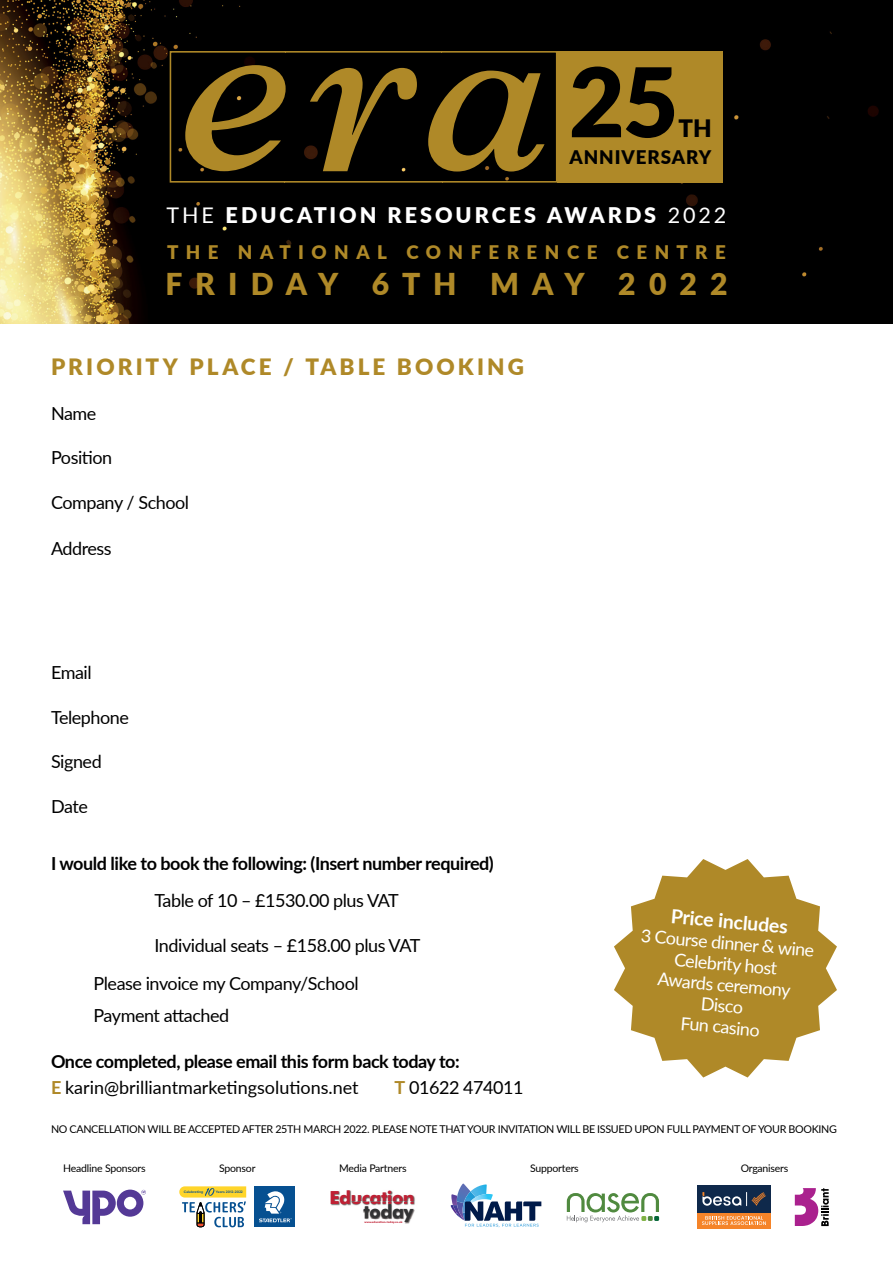
<style>
.page{position:relative;width:893px;height:1263px;background:#fff}
.page>*{position:absolute;margin:0;border:0;box-sizing:border-box;transform-origin:0 0}
.t1{font:900 96px "Lato";color:#000}
.t2{font:900 30.15px "Lato";letter-spacing:.43em;color:#af8928}
.t3{font:900 24px "Lato";color:#000}
.t4{font:900 22.5px "Lato";letter-spacing:.14em;color:#af8928}
.t5{font:900 21.6px "Lato";letter-spacing:.14em;color:#fff}
.t6{font:700 19.5px "Lato";color:#fff}
.t7{font:900 18.75px "Lato";letter-spacing:.4em;color:#af8928}
.t8{font:900 18.75px "Lato";letter-spacing:.05em;color:#000}
.t9{font:700 18.45px "Futura BT";letter-spacing:-.025em;color:#333334}
.t10{font:700 18.15px "Futura BT";letter-spacing:-.025em;color:#c02034}
.t11{font:18px/38px "Lato";letter-spacing:-.025em;color:#000}
.t12{font:700 18px/25.2px "Lato";letter-spacing:-.025em;color:#000}
.t13{font:18px/21px "Lato";color:#fff;text-align:center}
.t14{font:10.8px "Lato";letter-spacing:-.03em;color:#000}
.t15{font:10.5px "Lato";letter-spacing:-.02em;color:#000}
.t16{font:700 3.45px "Mark Pro";color:#065091}
.t17{font:700 2.7px "Futura BT";color:#c02034}
.s1{font-weight:400}
.s2{color:#af8928}
.s3{font-weight:700;color:#af8928}
</style>
<div class="page">
<img style="left:0;top:0;width:893px;height:323px">
<svg style="left:614px;top:859px;width:223px;height:218px;fill:#af8928"></svg>
<svg style="left:567px;top:1193px;width:92px;height:29px"></svg>
<svg style="left:795px;top:1188px;width:34px;height:38px"></svg>
<div style="left:697px;top:1213px;width:74px;height:15px;background:#f58429"></div>
<svg style="left:702px;top:1216px;width:64px;height:9px"></svg>
<div style="left:697px;top:1186px;width:74px;height:27px;background:#0f294b"></div>
<svg style="left:702px;top:1192px;width:64px;height:14px"></svg>
<svg style="left:63px;top:1189px;width:83px;height:35px"></svg>
<div style="left:254px;top:1186px;width:41px;height:41px;background:#065091"></div>
<svg style="left:259px;top:1191px;width:33px;height:31px"></svg>
<svg style="left:179px;top:1186px;width:67px;height:41px"></svg>
<img style="left:330px;top:1190px;width:85px;height:16px">
<img style="left:351px;top:1202px;width:64px;height:22px">
<img style="left:352px;top:1202px;width:62px;height:2px">
<svg style="left:450px;top:1183px;width:91px;height:44px"></svg>
<svg style="left:169px;top:50px;width:389px;height:133px;background:#100c03"></svg>
<svg style="left:185px;top:65px;width:101px;height:106px;background:#4c3b11"></svg>
<svg style="left:310px;top:68px;width:107px;height:103px;background:#3c2f0d"></svg>
<svg style="left:428px;top:71px;width:117px;height:101px;background:#513f12"></svg>
<div style="left:557px;top:51px;width:166px;height:132px;background:#af8928"></div>
<h1 class="t1" style="left:569px;top:30px;width:111px">25</h1>
<p class="t8" style="left:569px;top:143px;width:144px">ANNIVERSARY</p>
<h3 class="t3" style="left:678px;top:110px;width:35px">TH</h3>
<p class="t5" style="left:167px;top:199px;width:561px"><span class="s1">THE</span> EDUCATION RESOURCES AWARDS <span class="s1">2022</span></p>
<p class="t7" style="left:167px;top:238px;width:560px">THE NATIONAL CONFERENCE CENTRE</p>
<h2 class="t2" style="left:165px;top:261px;width:563px">FRIDAY 6TH MAY 2022</h2>
<p class="t4" style="left:51px;top:349px;width:474px">PRIORITY PLACE / TABLE BOOKING</p>
<p class="t11" style="left:51px;top:393px;width:47px">Name</p>
<p class="t11" style="left:51px;top:438px;width:63px">Position</p>
<p class="t11" style="left:51px;top:483px;width:140px">Company / School</p>
<p class="t11" style="left:51px;top:529px;width:62px">Address</p>
<p class="t11" style="left:51px;top:653px;width:42px">Email</p>
<p class="t11" style="left:51px;top:697px;width:79px">Telephone</p>
<p class="t11" style="left:51px;top:742px;width:52px">Signed</p>
<p class="t11" style="left:51px;top:787px;width:38px">Date</p>
<p class="t12" style="left:51px;top:850px;width:444px">I would like to book the following: (Insert number required)</p>
<p class="t11" style="left:154px;top:881px;width:246px">Table of 10 – £1530.00 plus VAT</p>
<p class="t11" style="left:94px;top:926px;width:328px;text-indent:61px">Individual seats – £158.00 plus VAT<br>Please invoice my Company/School</p>
<p class="t11" style="left:94px;top:995px;width:137px">Payment attached</p>
<p class="t6" style="left:672px;top:902px;width:119px;rotate:5deg">Price includes</p>
<p class="t13" style="left:642px;top:924px;width:176px;rotate:5deg">3 Course dinner &amp; wine<br>Celebrity host<br>Awards ceremony<br>Disco<br>Fun casino</p>
<p class="t12" style="left:51px;top:1048px;width:410px">Once completed, please email this form back today to:<br><span class="s2">E</span> <span class="s1">karin@brilliantmarketingsolutions.net</span></p>
<p class="t11" style="left:395px;top:1067px;width:131px"><span class="s3">T</span> 01622 474011</p>
<p class="t14" style="left:51px;top:1121px;width:787px">NO CANCELLATION WILL BE ACCEPTED AFTER 25TH MARCH 2022. PLEASE NOTE THAT YOUR INVITATION WILL BE ISSUED UPON FULL PAYMENT OF YOUR BOOKING</p>
<p class="t15" style="left:63px;top:1160px;width:84px">Headline Sponsors</p>
<p class="t15" style="left:530px;top:1160px;width:50px">Supporters</p>
<p class="t15" style="left:741px;top:1160px;width:49px">Organisers</p>
<p class="t16" style="left:184px;top:1189px;width:21px">Celebrating</p>
<p class="t16" style="left:216px;top:1189px;width:28px">Years 2012-2022</p>
<p class="t15" style="left:339px;top:1160px;width:69px">Media Partners</p>
<p class="t15" style="left:219px;top:1160px;width:38px">Sponsor</p>
<p class="t10" style="left:329px;top:1186px;width:87px">Education</p>
<p class="t9" style="left:363px;top:1201px;width:52px">today</p>
<p class="t17" style="left:365px;top:1220px;width:39px">www.education-today.co.uk</p>
</div>
